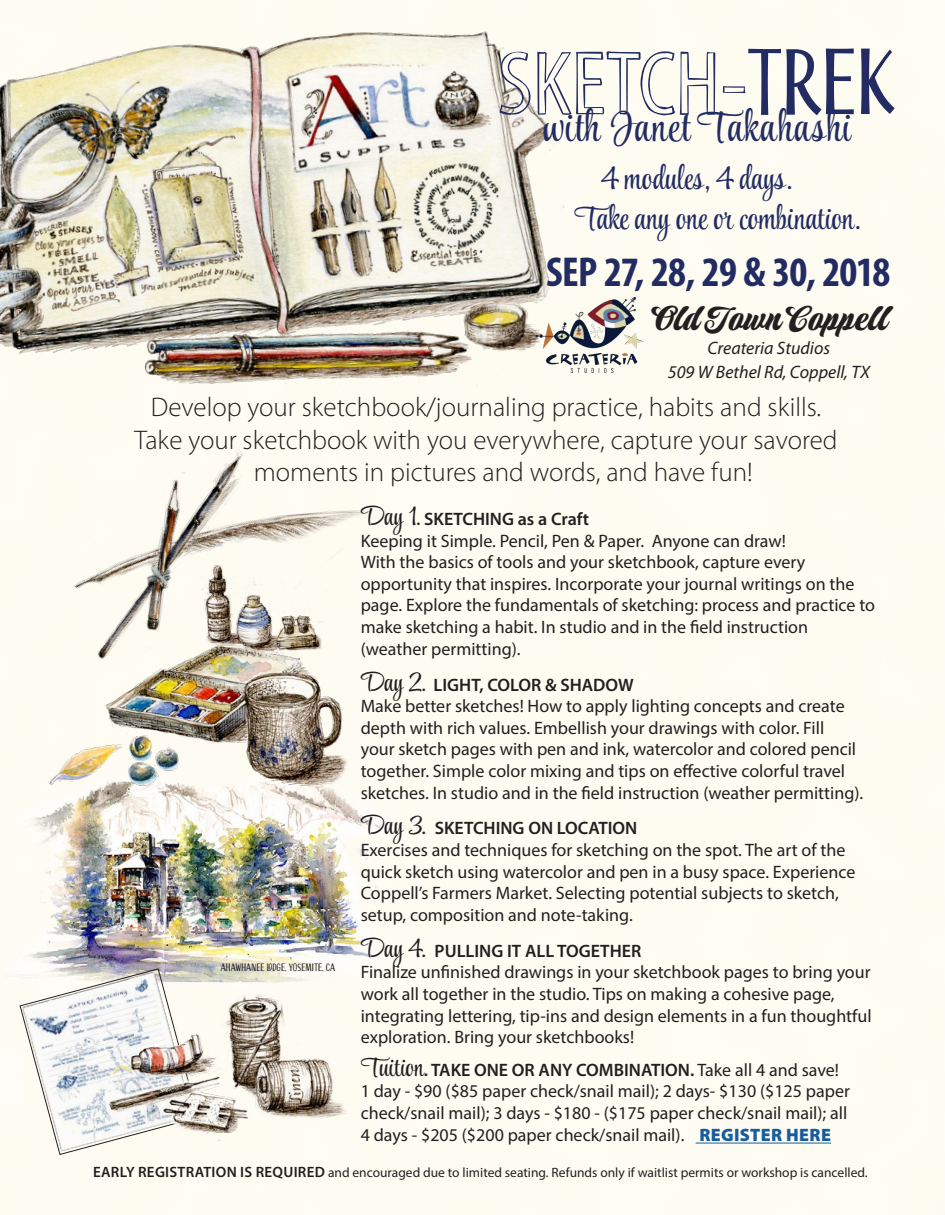
<style>
.page{position:relative;width:945px;height:1215px;background:#fff}
.page>*{position:absolute;margin:0;border:0;box-sizing:border-box;transform-origin:0 0}
.t1{font:91.5px "Myriad Sketch";color:#232c62}
.t2{font:43.5px "Style Pro Script";letter-spacing:.025em;color:#232c62}
.dates{font:700 condensed 42px "Myriad Pro";letter-spacing:-.02em;color:#232c62}
.t3{font:39px "Praise Pro";color:#231f20}
.t4{font:33.3px "Style Pro Script";color:#232c62}
.t5{font:300 27px "Myriad Pro";color:#231f20}
._2NDLead{font:18px/21.6px "Myriad Pro";color:#231f20}
.t6{font:600 18px "Myriad Pro";color:#231f20}
.t7{font:italic 18px "Myriad Pro";color:#231f20}
.t8{font:13.5px "Myriad Pro";color:#231f20}
.captions{font:10.5px "Scrapbooker Sans";letter-spacing:.01em;color:#231f20}
.s1{font-family:"Scrapbooker Sans"}
.s2{font-family:"Style Pro Script";font-weight:400;font-size:27px}
.s3{font-family:"Style Pro Script";font-size:27px}
.s4{font-weight:600}
.s5{font-weight:400}
.s6{font-weight:900;color:#175d9e}
.s7{font-weight:600;font-size:15px}
</style>
<div class="page">
<img style="left:3px;top:767px;width:404px;height:229px">
<img style="left:0;top:0;width:575px;height:405px">
<img style="left:101px;top:731px;width:274px;height:69px">
<img style="left:9px;top:385px;width:386px;height:346px">
<img style="left:534px;top:297px;width:109px;height:76px">
<img style="left:46px;top:734px;width:136px;height:53px">
<svg style="left:20px;top:969px;width:178px;height:186px"></svg>
<hr style="left:696px;top:1143px;width:135px;height:1px;background:#175d9e">
<img style="left:98px;top:991px;width:258px;height:153px">
<img style="left:128px;top:1027px;width:93px;height:54px">
<p class="t1" style="left:498px;top:32px;width:400px">SKETCH-<span class="s1">TREK</span></p>
<p class="t2" style="left:543px;top:100px;width:311px">with Janet Takahashi</p>
<p class="t4" style="left:601px;top:158px;width:192px">4 modules, 4 days.</p>
<p class="t4" style="left:574px;top:198px;width:288px">Take any one or combination.</p>
<p class="dates" style="left:546px;top:246px;width:346px">SEP 27, 28, 29 &amp; 30, 2018</p>
<p class="t3" style="left:652px;top:297px;width:236px">Old Town Coppell</p>
<p class="t7" style="left:708px;top:337px;width:124px">Createria Studios</p>
<p class="t7" style="left:668px;top:361px;width:203px">509 W Bethel Rd, Coppell, TX</p>
<p class="t5" style="left:151px;top:391px;width:672px">Develop your sketchbook/journaling practice, habits and skills.</p>
<p class="t5" style="left:134px;top:423px;width:705px">Take your sketchbook with you everywhere, capture your savored</p>
<p class="t5" style="left:254px;top:456px;width:500px">moments in pictures and words, and have fun!</p>
<p class="captions" style="left:221px;top:961px;width:116px">AHAWHANEE LODGE, YOSEMITE, CA</p>
<p class="t6" style="left:361px;top:508px;width:230px"><span class="s2">Day 1.</span> SKETCHING as a Craft</p>
<p class="_2NDLead" style="left:361px;top:530px;width:427px">Keeping it Simple. Pencil, Pen &amp; Paper. Anyone can draw!</p>
<p class="_2NDLead" style="left:361px;top:551px;width:516px">With the basics of tools and your sketchbook, capture every opportunity that inspires. Incorporate your journal writings on the page. Explore the fundamentals of sketching: process and practice to make sketching a habit. In studio and in the field instruction (weather permitting).</p>
<p class="t6" style="left:361px;top:673px;width:275px"><span class="s2">Day 2.</span> LIGHT, COLOR &amp; SHADOW</p>
<p class="_2NDLead" style="left:361px;top:695px;width:504px">Make better sketches! How to apply lighting concepts and create depth with rich values. Embellish your drawings with color. Fill<br>your sketch pages with pen and ink, watercolor and colored pencil together. Simple color mixing and tips on effective colorful travel sketches. In studio and in the field instruction (weather permitting).</p>
<p class="t6" style="left:361px;top:817px;width:278px"><span class="s2">Day 3.</span> SKETCHING ON LOCATION</p>
<p class="_2NDLead" style="left:361px;top:839px;width:496px">Exercises and techniques for sketching on the spot. The art of the quick sketch using watercolor and pen in a busy space. Experience Coppell’s Farmers Market. Selecting potential subjects to sketch, setup, composition and note-taking.</p>
<p class="_2NDLead" style="left:361px;top:940px;width:512px"><span class="s3">Day 4.</span> <span class="s4">PULLING IT ALL TOGETHER<br></span>Finalize unfinished drawings in your sketchbook pages to bring your work all together in the studio. Tips on making a cohesive page, integrating lettering, tip-ins and design elements in a fun thoughtful exploration. Bring your sketchbooks!</p>
<p class="t6" style="left:361px;top:1058px;width:480px"><span class="s2">Tuition</span>. TAKE ONE OR ANY COMBINATION. <span class="s5">Take all 4 and save!</span></p>
<p class="_2NDLead" style="left:361px;top:1080px;width:491px;line-height:22px">1 day - $90 ($85 paper check/snail mail); 2 days- $130 ($125 paper check/snail mail); 3 days - $180 - ($175 paper check/snail mail); all<br>4 days - $205 ($200 paper check/snail mail). <span class="s6">REGISTER HERE</span></p>
<p class="t8" style="left:93px;top:1164px;width:776px"><span class="s7">EARLY REGISTRATION IS REQUIRED</span> and encouraged due to limited seating. Refunds only if waitlist permits or workshop is cancelled.</p>
</div>
